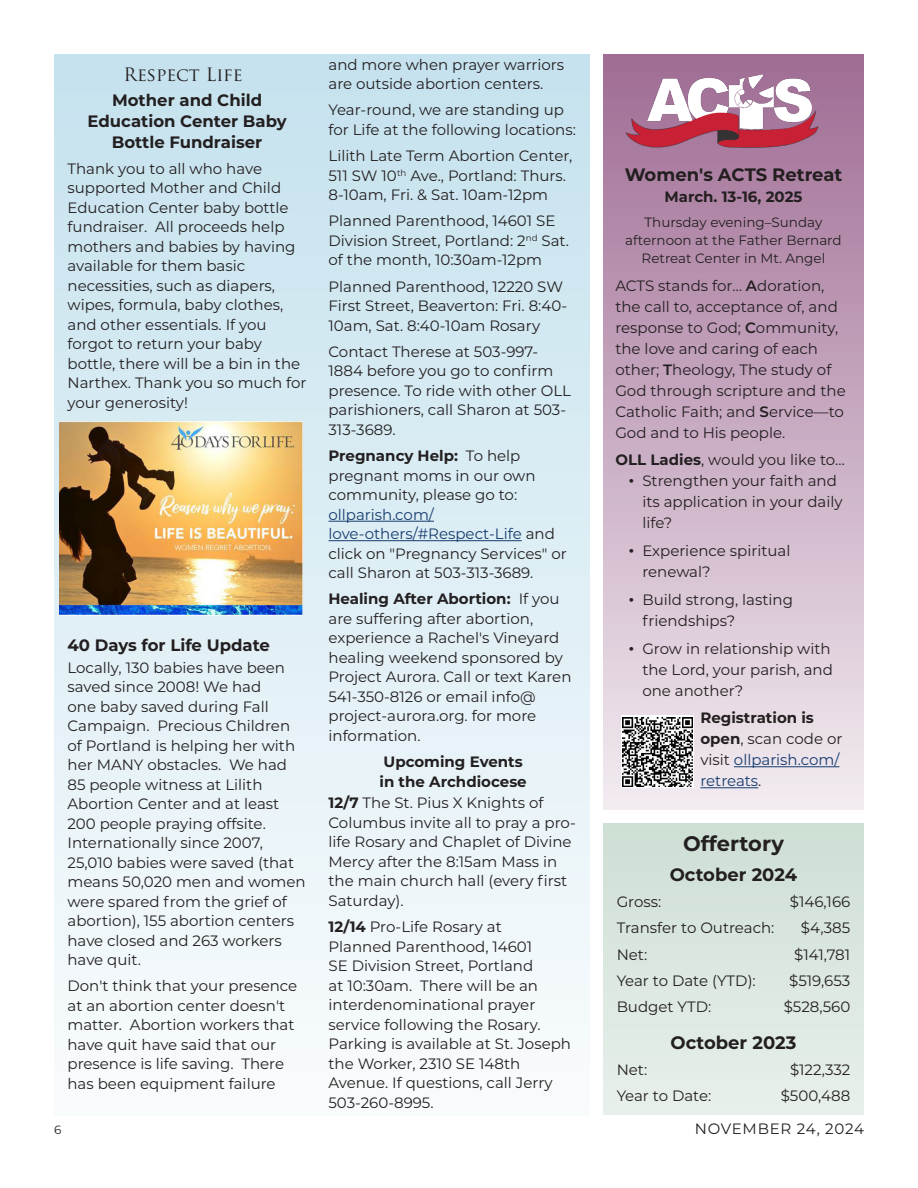
<style>
.page{position:relative;width:918px;height:1188px;background:#fff}
.page>*{position:absolute;margin:0;border:0;box-sizing:border-box;transform-origin:0 0}
.Montserrat_Bold_Header_12pt{font:700 21px "Montserrat";color:#231f20}
.Montserrat_Bold_Header_12pt-2{font:700 18px "Montserrat";color:#231f20}
.t1{font:18px "Trajan Pro";color:#231f20}
.Montserrat_Bold_Header_11pt{font:700 16.5px/21px "Montserrat";color:#231f20;text-align:center}
.Montserrat_Body_10pt{font:15px/19.5px "Montserrat";color:#231f20}
.Montserrat_Bold_Header_12pt-3{font:15px "Montserrat";color:#231f20}
.t2{font:15px/21px "Montserrat";color:#163c6e}
.Montserrat_Bold_Header_11pt-2{font:700 15px "Montserrat";color:#231f20}
.Montserrat_Body_10pt-2{font:15px "Montserrat";letter-spacing:.05em;color:#231f20}
.t3{font:13.5px/18px "Montserrat";color:#231f20;text-align:center}
.t4{font:12px "Montserrat";color:#231f20}
.s1{font-weight:700}
.s2{color:#163c6e}
.s3{font-weight:600}
.s4{font-family:"Gill Sans"}
.s5{font-weight:700;color:#231f20}
.s6{color:#231f20}
</style>
<div class="page">
<div style="left:54px;top:54px;width:536px;height:1061px;background:linear-gradient(to bottom,#c5e2ed,#f9fcfd)"></div>
<hr style="left:328px;top:521px;width:106px;height:1px;background:#163c6e">
<hr style="left:328px;top:540px;width:194px;height:1px;background:#163c6e">
<div style="left:603px;top:824px;width:261px;height:291px;background:#dbe7df"></div>
<img style="left:59px;top:422px;width:243px;height:194px">
<div style="left:603px;top:54px;width:261px;height:756px;background:linear-gradient(to bottom,#9f6c94,#f2ecf1)"></div>
<img style="left:625px;top:74px;width:193px;height:74px">
<hr style="left:734px;top:766px;width:105px;height:1px;background:#163c6e">
<hr style="left:700px;top:787px;width:58px;height:1px;background:#163c6e">
<svg style="left:621px;top:716px;width:73px;height:72px"></svg>
<img style="left:623px;top:717px;width:69px;height:70px">
<p class="t1" style="left:124px;top:63px;width:121px">Respect Life</p>
<p class="Montserrat_Bold_Header_11pt" style="left:88px;top:88px;width:201px">Mother and Child<br>Education Center Baby<br>Bottle Fundraiser</p>
<p class="Montserrat_Body_10pt" style="left:68px;top:158px;width:241px">Thank you to all who have supported Mother and Child<br>Education Center baby bottle fundraiser. All proceeds help mothers and babies by having available for them basic necessities, such as diapers, wipes, formula, baby clothes, and other essentials. If you forgot to return your baby bottle, there will be a bin in the<br>Narthex. Thank you so much for your generosity!</p>
<p class="Montserrat_Bold_Header_11pt" style="left:68px;top:634px;width:204px">40 Days for Life Update</p>
<p class="Montserrat_Body_10pt" style="left:68px;top:657px;width:240px">Locally, 130 babies have been saved since 2008! We had<br>one baby saved during Fall<br>Campaign. Precious Children of Portland is helping her with her MANY obstacles. We had<br>85 people witness at Lilith<br>Abortion Center and at least<br>200 people praying offsite.<br>Internationally since 2007,<br>25,010 babies were saved (that means 50,020 men and women were spared from the grief of abortion), 155 abortion centers have closed and 263 workers have quit.</p>
<p class="Montserrat_Body_10pt" style="left:68px;top:976px;width:231px">Don't think that your presence at an abortion center doesn't matter. Abortion workers that have quit have said that our presence is life saving. There has been equipment failure</p>
<p class="Montserrat_Body_10pt" style="left:328px;top:54px;width:237px">and more when prayer warriors are outside abortion centers.</p>
<p class="Montserrat_Body_10pt" style="left:328px;top:100px;width:249px">Year-round, we are standing up for Life at the following locations:</p>
<p class="Montserrat_Body_10pt" style="left:328px;top:146px;width:245px">Lilith Late Term Abortion Center,<br>511 SW 10<sup>th</sup> Ave., Portland: Thurs.<br>8-10am, Fri. &amp; Sat. 10am-12pm</p>
<p class="Montserrat_Body_10pt" style="left:328px;top:211px;width:242px">Planned Parenthood, 14601 SE<br>Division Street, Portland: 2<sup>nd</sup> Sat. of the month, 10:30am-12pm</p>
<p class="Montserrat_Body_10pt" style="left:328px;top:276px;width:240px">Planned Parenthood, 12220 SW<br>First Street, Beaverton: Fri. 8:40-<br>10am, Sat. 8:40-10am Rosary</p>
<p class="Montserrat_Body_10pt" style="left:328px;top:341px;width:244px">Contact Therese at 503-997-<br>1884 before you go to confirm presence. To ride with other OLL parishioners, call Sharon at 503-<br>313-3689.</p>
<p class="Montserrat_Body_10pt" style="left:328px;top:446px;width:240px"><span class="s1">Pregnancy Help:</span> To help pregnant moms in our own community, please go to: <span class="s2">ollparish.com/ love-others/#Respect-Life</span> and click on "Pregnancy Services" or call Sharon at 503-313-3689.</p>
<p class="Montserrat_Body_10pt" style="left:328px;top:589px;width:245px"><span class="s1">Healing After Abortion:</span> If you are suffering after abortion, experience a Rachel's Vineyard healing weekend sponsored by<br>Project Aurora. Call or text Karen<br>541-350-8126 or email info@ project-aurora.org. for more information.</p>
<p class="Montserrat_Bold_Header_11pt-2" style="left:384px;top:751px;width:141px">Upcoming Events</p>
<p class="Montserrat_Bold_Header_11pt-2" style="left:380px;top:771px;width:149px">in the Archdiocese</p>
<p class="Montserrat_Body_10pt" style="left:328px;top:793px;width:249px"><span class="s1">12/7</span> The St. Pius X Knights of<br>Columbus invite all to pray a pro&shy;life Rosary and Chaplet of Divine<br>Mercy after the 8:15am Mass in the main church hall (every first<br>Saturday).</p>
<p class="Montserrat_Body_10pt" style="left:328px;top:917px;width:244px"><span class="s1">12/14</span> Pro-Life Rosary at<br>Planned Parenthood, 14601<br>SE Division Street, Portland<br>at 10:30am. There will be an interdenominational prayer service following the Rosary.<br>Parking is available at St. Joseph the Worker, 2310 SE 148th<br>Avenue. If questions, call Jerry<br>503-260-8995.</p>
<p class="Montserrat_Bold_Header_12pt-2" style="left:625px;top:162px;width:219px">Women's ACTS Retreat</p>
<p class="Montserrat_Bold_Header_11pt-2" style="left:665px;top:186px;width:139px">March. 13-16, 2025</p>
<p class="t3" style="left:625px;top:213px;width:218px">Thursday evening–Sunday afternoon at the Father Bernard<br>Retreat Center in Mt. Angel</p>
<p class="Montserrat_Body_10pt" style="left:615px;top:274px;width:232px;line-height:21px">ACTS stands for… <span class="s3">A</span>doration, the call to, acceptance of, and response to God; <span class="s3">C</span>ommunity, the love and caring of each other; <span class="s3">T</span>heology, The study of<br>God through scripture and the<br>Catholic Faith; and <span class="s3">S</span>ervice—to<br>God and to His people.</p>
<p class="Montserrat_Body_10pt" style="left:615px;top:450px;width:231px"><span class="s1">OLL Ladies</span>, would you like to…</p>
<p class="Montserrat_Body_10pt" style="left:642px;top:470px;width:202px;line-height:21px;text-indent:-14px"><span class="s4">•</span> Strengthen your faith and its application in your daily life?</p>
<p class="Montserrat_Body_10pt" style="left:642px;top:540px;width:150px;line-height:21px;text-indent:-14px"><span class="s4">•</span> Experience spiritual renewal?</p>
<p class="Montserrat_Body_10pt" style="left:642px;top:588px;width:152px;line-height:21px;text-indent:-14px"><span class="s4">•</span> Build strong, lasting friendships?</p>
<p class="Montserrat_Body_10pt" style="left:642px;top:637px;width:192px;line-height:21px;text-indent:-14px"><span class="s4">•</span> Grow in relationship with the Lord, your parish, and one another?</p>
<p class="t2" style="left:700px;top:707px;width:144px"><span class="s5">Registration is open</span><span class="s6">, scan code or visit</span> ollparish.com/ retreats<span class="s6">.</span></p>
<p class="Montserrat_Bold_Header_12pt" style="left:683px;top:828px;width:102px">Offertory</p>
<p class="Montserrat_Bold_Header_12pt-2" style="left:670px;top:861px;width:129px">October 2024</p>
<p class="Montserrat_Bold_Header_12pt-3" style="left:617px;top:891px;width:46px">Gross:</p>
<p class="Montserrat_Bold_Header_12pt-3" style="left:790px;top:891px;width:62px">$146,166</p>
<p class="Montserrat_Bold_Header_12pt-3" style="left:617px;top:918px;width:159px">Transfer to Outreach:</p>
<p class="Montserrat_Bold_Header_12pt-3" style="left:801px;top:918px;width:51px">$4,385</p>
<p class="Montserrat_Bold_Header_12pt-3" style="left:617px;top:944px;width:32px">Net:</p>
<p class="Montserrat_Bold_Header_12pt-3" style="left:794px;top:944px;width:57px">$141,781</p>
<p class="Montserrat_Bold_Header_12pt-3" style="left:617px;top:970px;width:141px">Year to Date (YTD):</p>
<p class="Montserrat_Bold_Header_12pt-3" style="left:789px;top:970px;width:63px">$519,653</p>
<p class="Montserrat_Bold_Header_12pt-3" style="left:617px;top:997px;width:96px">Budget YTD:</p>
<p class="Montserrat_Bold_Header_12pt-3" style="left:784px;top:997px;width:68px">$528,560</p>
<p class="Montserrat_Bold_Header_12pt-2" style="left:671px;top:1029px;width:127px">October 2023</p>
<p class="Montserrat_Bold_Header_12pt-3" style="left:617px;top:1059px;width:32px">Net:</p>
<p class="Montserrat_Bold_Header_12pt-3" style="left:790px;top:1059px;width:62px">$122,332</p>
<p class="Montserrat_Bold_Header_12pt-3" style="left:617px;top:1086px;width:96px">Year to Date:</p>
<p class="Montserrat_Bold_Header_12pt-3" style="left:781px;top:1086px;width:71px">$500,488</p>
<p class="t4" style="left:54px;top:1121px;width:9px">6</p>
<p class="Montserrat_Body_10pt-2" style="left:695px;top:1118px;width:171px">NOVEMBER 24, 2024</p>
</div>
